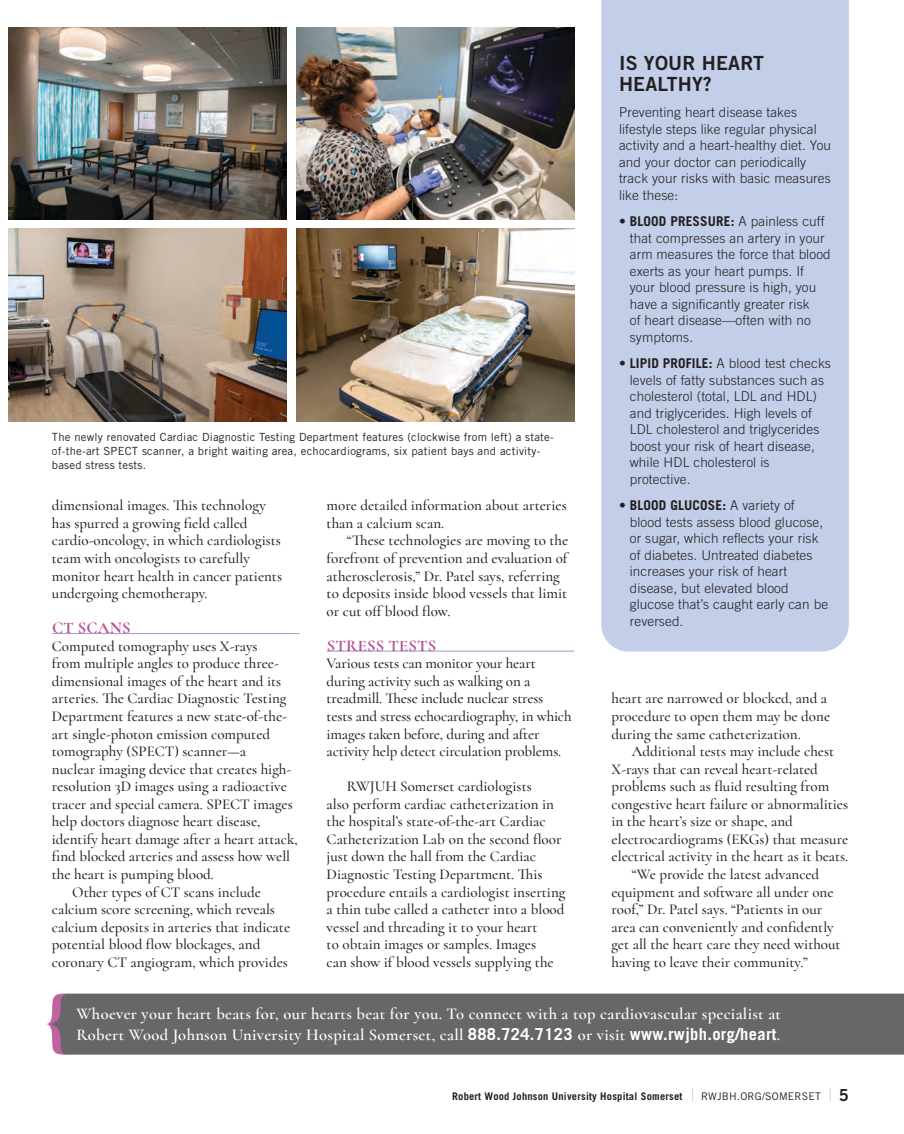
<style>
.page{position:relative;width:904px;height:1134px;background:#fff}
.page>*{position:absolute;margin:0;border:0;box-sizing:border-box;transform-origin:0 0}
.t1{font:19.5px/21px "Trade Gothic Bold Two";letter-spacing:.01em;color:#231f20}
.t2{font:600 16.5px/21px "Cormorant";letter-spacing:.02em;color:#fff}
.t3{font:700 16.5px "Cormorant";letter-spacing:.01em;color:#b95194}
.t4{font:500 15px/17.5px "Cormorant";color:#231f20}
.t5{font:300 13.5px/16.5px "Trade Gothic";letter-spacing:.01em;color:#231f20}
.t6{font:11.25px/14.2px "Trade Gothic";letter-spacing:.02em;color:#231f20}
.t7{font:700 10.5px "Trade Gothic";letter-spacing:.02em;color:#231f20}
.s1{font-weight:700}
.s2{font-family:"Trade Gothic";font-weight:700}
.s3{font-weight:300;font-size:17.1px;color:#808285}
.s4{font-weight:400}
.s5{font-family:"Trade Gothic Bold Two";font-weight:400;font-size:16.5px}
</style>
<div class="page">
<hr style="left:52px;top:633px;width:247px;height:1px;background:#a29acb">
<hr style="left:326px;top:651px;width:248px;height:1px;background:#a29acb">
<div style="left:65px;top:993px;width:839px;height:61px;background:#686768"></div>
<svg style="left:47px;top:993px;width:18px;height:61px"></svg>
<div style="left:601px;top:0;width:247px;height:651px;background:#c3cee9"></div>
<img style="left:9px;top:27px;width:277px;height:193px">
<img style="left:297px;top:27px;width:277px;height:193px">
<img style="left:9px;top:229px;width:277px;height:192px">
<img style="left:297px;top:229px;width:277px;height:192px">
<p class="t6" style="left:52px;top:430px;width:503px">The newly renovated Cardiac Diagnostic Testing Department features (clockwise from left) a state&shy;of-the-art SPECT scanner, a bright waiting area, echocardiograms, six patient bays and activity&shy;based stress tests.</p>
<p class="t4" style="left:52px;top:497px;width:232px">dimensional images. This technology has spurred a growing field called cardio-oncology, in which cardiologists team with oncologists to carefully monitor heart health in cancer patients undergoing chemotherapy.</p>
<p class="t3" style="left:52px;top:618px;width:80px">CT SCANS</p>
<p class="t4" style="left:52px;top:637px;width:207px">Computed tomography uses X-rays</p>
<p class="t4" style="left:52px;top:654px;width:228px">from multiple angles to produce three-</p>
<p class="t4" style="left:52px;top:672px;width:231px">dimensional images of the heart and its</p>
<p class="t4" style="left:52px;top:690px;width:236px">arteries. The Cardiac Diagnostic Testing</p>
<p class="t4" style="left:52px;top:707px;width:236px">Department features a new state-of-the-</p>
<p class="t4" style="left:52px;top:725px;width:220px">art single-photon emission computed</p>
<p class="t4" style="left:52px;top:742px;width:196px">tomography (SPECT) scanner—a</p>
<p class="t4" style="left:52px;top:760px;width:241px">nuclear imaging device that creates high-</p>
<p class="t4" style="left:52px;top:777px;width:236px">resolution 3D images using a radioactive</p>
<p class="t4" style="left:52px;top:795px;width:242px">tracer and special camera. SPECT images</p>
<p class="t4" style="left:52px;top:812px;width:210px">help doctors diagnose heart disease,</p>
<p class="t4" style="left:52px;top:830px;width:247px">identify heart damage after a heart attack,</p>
<p class="t4" style="left:52px;top:848px;width:240px">find blocked arteries and assess how well</p>
<p class="t4" style="left:52px;top:865px;width:163px">the heart is pumping blood.</p>
<p class="t4" style="left:72px;top:883px;width:190px">Other types of CT scans include</p>
<p class="t4" style="left:52px;top:900px;width:224px">calcium score screening, which reveals</p>
<p class="t4" style="left:52px;top:918px;width:240px">calcium deposits in arteries that indicate</p>
<p class="t4" style="left:52px;top:935px;width:210px">potential blood flow blockages, and</p>
<p class="t4" style="left:52px;top:953px;width:237px">coronary CT angiogram, which provides</p>
<p class="t4" style="left:326px;top:497px;width:242px">more detailed information about arteries than a calcium scan.</p>
<p class="t4" style="left:326px;top:532px;width:243px;text-indent:20px">“These technologies are moving to the forefront of prevention and evaluation of atherosclerosis,” Dr. Patel says, referring to deposits inside blood vessels that limit or cut off blood flow.</p>
<p class="t3" style="left:327px;top:635px;width:111px">STRESS TESTS</p>
<p class="t4" style="left:326px;top:654px;width:246px">Various tests can monitor your heart during activity such as walking on a treadmill. These include nuclear stress tests and stress echocardiography, in which images taken before, during and after activity help detect circulation problems.</p>
<p class="t4" style="left:326px;top:777px;width:240px;text-indent:20px">RWJUH Somerset cardiologists<br>also perform cardiac catheterization in the hospital’s state-of-the-art Cardiac Catheterization Lab on the second floor just down the hall from the Cardiac Diagnostic Testing Department. This procedure entails a cardiologist inserting a thin tube called a catheter into a blood vessel and threading it to your heart<br>to obtain images or samples. Images<br>can show if blood vessels supplying the</p>
<h1 class="t1" style="left:619px;top:52px;width:146px">IS YOUR HEART<br>HEALTHY?</h1>
<p class="t5" style="left:619px;top:104px;width:213px">Preventing heart disease takes lifestyle steps like regular physical activity and a heart-healthy diet. You and your doctor can periodically track your risks with basic measures like these:</p>
<p class="t5" style="left:630px;top:213px;width:202px;text-indent:-11px"><span class="s1">• BLOOD PRESSURE:</span> A painless cuff that compresses an artery in your arm measures the force that blood exerts as your heart pumps. If your blood pressure is high, you have a significantly greater risk<br>of heart disease—often with no symptoms.</p>
<p class="t5" style="left:630px;top:355px;width:203px;text-indent:-11px"><span class="s1">• LIPID PROFILE:</span> A blood test checks levels of fatty substances such as cholesterol (total, LDL and HDL) and triglycerides. High levels of<br>LDL cholesterol and triglycerides boost your risk of heart disease, while HDL cholesterol is protective.</p>
<p class="t5" style="left:630px;top:497px;width:200px;text-indent:-11px"><span class="s1">• BLOOD GLUCOSE:</span> A variety of blood tests assess blood glucose, or sugar, which reflects your risk of diabetes. Untreated diabetes increases your risk of heart disease, but elevated blood glucose that’s caught early can be reversed.</p>
<p class="t4" style="left:611px;top:690px;width:220px">heart are narrowed or blocked, and a procedure to open them may be done during the same catheterization.</p>
<p class="t4" style="left:632px;top:742px;width:204px">Additional tests may include chest</p>
<p class="t4" style="left:611px;top:760px;width:208px">X-rays that can reveal heart-related</p>
<p class="t4" style="left:611px;top:777px;width:219px">problems such as fluid resulting from</p>
<p class="t4" style="left:611px;top:795px;width:238px">congestive heart failure or abnormalities</p>
<p class="t4" style="left:611px;top:812px;width:183px">in the heart’s size or shape, and</p>
<p class="t4" style="left:611px;top:830px;width:238px">electrocardiograms (EKGs) that measure</p>
<p class="t4" style="left:611px;top:848px;width:238px">electrical activity in the heart as it beats.</p>
<p class="t4" style="left:632px;top:865px;width:189px">“We provide the latest advanced</p>
<p class="t4" style="left:611px;top:883px;width:223px">equipment and software all under one</p>
<p class="t4" style="left:611px;top:900px;width:212px">roof,” Dr. Patel says. “Patients in our</p>
<p class="t4" style="left:611px;top:918px;width:224px">area can conveniently and confidently</p>
<p class="t4" style="left:611px;top:935px;width:231px">get all the heart care they need without</p>
<p class="t4" style="left:611px;top:953px;width:198px">having to leave their community.”</p>
<p class="t2" style="left:76px;top:1002px;width:706px">Whoever your heart beats for, our hearts beat for you. To connect with a top cardiovascular specialist at<br>Robert Wood Johnson University Hospital Somerset, call <span class="s2">888.724.7123</span> or visit <span class="s2">www.rwjbh.org/heart</span>.</p>
<p class="t7" style="left:452px;top:1089px;width:398px">Robert Wood Johnson University Hospital Somerset <span class="s3">|</span> <span class="s4">RWJBH.ORG/SOMERSET</span> <span class="s3">|</span> <span class="s5">5</span></p>
</div>
